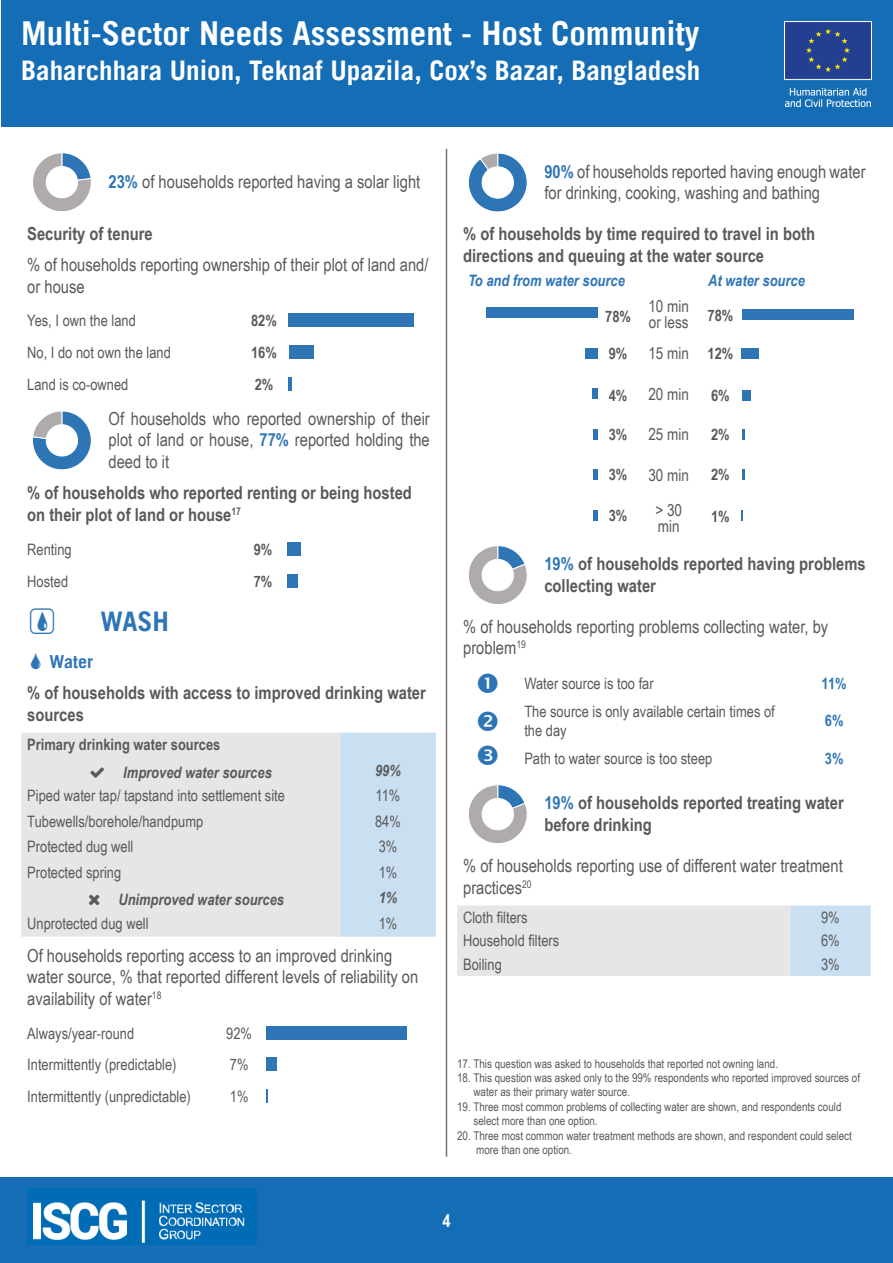
<style>
.page{position:relative;width:893px;height:1263px;background:#fff}
.page>*{position:absolute;margin:0;border:0;box-sizing:border-box;transform-origin:0 0}
.t1{font:203.55px "Chartwell Bars Vertical";color:#2e75b6;scale:.85 1}
.t2{font:191.25px "Chartwell Bars Vertical";letter-spacing:.1em;color:#2e75b6;scale:.76 1}
.t3{font:82.5px "Chartwell Pies";color:#2e75b6}
.t4{font:700 33px "Trade Gothic LT";color:#fff}
.t5{font:700 27px "Trade Gothic LT";color:#fff}
.t6{font:700 27px "Trade Gothic LT";color:#2e75b6}
.t7{font:18px/21.6px "Arial Narrow";color:#5a595b}
.t8{font:700 18px/21.6px "Arial Narrow";color:#5a595b}
.t9{font:700 18px "Trade Gothic LT";color:#2e75b6}
.t10{font:700 18px "Arial Narrow";color:#fff}
.t11{font:16.5px/16.5px "Arial Narrow";color:#5a595b}
.t12{font:15.75px/18.9px "Arial Narrow";color:#5a595b}
.t13{font:700 15.75px "Arial Narrow";color:#5a595b}
.t14{font:italic 700 15.75px "Arial Narrow";color:#5a595b}
.t15{font:italic 700 15.75px "Arial Narrow";color:#2e75b6}
.t16{font:700 15.75px "Arial Narrow";color:#57585a}
.t17{font:700 15.75px "Arial Narrow";color:#2e75b6}
.t18{font:12px "Arial Narrow";color:#5a595b}
.s1{color:#afabab}
.s2{color:#fff}
.s3{font-weight:700;color:#2e75b6}
.s4{color:#2e75b6}
</style>
<div class="page">
<div style="left:1px;top:1px;width:891px;height:126px;background:#146db5"></div>
<div style="left:0;top:1178px;width:893px;height:85px;background:#146db5"></div>
<hr style="left:446px;top:149px;width:1px;height:1008px;background:#747072">
<img style="left:27px;top:1188px;width:229px;height:57px">
<img style="left:784px;top:21px;width:88px;height:85px">
<div style="left:21px;top:733px;width:319px;height:204px;background:#e7e6e6"></div>
<div style="left:340px;top:733px;width:96px;height:204px;background:#cadff2"></div>
<svg style="left:457px;top:905px;width:414px;height:71px"></svg>
<svg style="left:91px;top:767px;width:13px;height:10px"></svg>
<svg style="left:89px;top:895px;width:10px;height:10px"></svg>
<p class="t4" style="left:21px;top:13px;width:680px">Multi-Sector Needs Assessment - Host Community</p>
<p class="t5" style="left:21px;top:54px;width:681px">Baharchhara Union, Teknaf Upazila, Cox’s Bazar, Bangladesh</p>
<p class="t3" style="left:28px;top:132px;width:132px">23<span class="s1">77</span><span class="s2">A</span></p>
<p class="t7" style="left:109px;top:170px;width:313px"><span class="s3">23%</span> of households reported having a solar light</p>
<p class="t8" style="left:27px;top:222px;width:127px">Security of tenure</p>
<p class="t7" style="left:27px;top:253px;width:403px">% of households reporting ownership of their plot of land and/ or house</p>
<p class="t12" style="left:27px;top:311px;width:110px">Yes, I own the land</p>
<p class="t13" style="left:251px;top:309px;width:27px">82%</p>
<p class="t1" style="left:484px;top:305px;width:113px;rotate:90deg">82162</p>
<p class="t12" style="left:27px;top:342px;width:145px">No, I do not own the land</p>
<p class="t13" style="left:251px;top:340px;width:27px">16%</p>
<p class="t12" style="left:27px;top:374px;width:103px">Land is co-owned</p>
<p class="t13" style="left:255px;top:372px;width:20px">2%</p>
<p class="t3" style="left:28px;top:390px;width:131px">77<span class="s1">23</span><span class="s2">A</span></p>
<p class="t7" style="left:109px;top:407px;width:323px;text-align:justify">Of households who reported ownership of their plot of land or house, <span class="s3">77%</span> reported holding the deed to it</p>
<p class="t8" style="left:27px;top:481px;width:386px">% of households who reported renting or being hosted</p>
<p class="t8" style="left:27px;top:503px;width:215px">on their plot of land or house<sup>17</sup></p>
<p class="t12" style="left:27px;top:539px;width:46px">Renting</p>
<p class="t13" style="left:254px;top:537px;width:20px">9%</p>
<p class="t1" style="left:482px;top:533px;width:77px;rotate:90deg">97</p>
<p class="t12" style="left:27px;top:571px;width:42px">Hosted</p>
<p class="t13" style="left:254px;top:569px;width:20px">7%</p>
<p class="t6" style="left:100px;top:605px;width:70px">WASH</p>
<p class="t9" style="left:49px;top:650px;width:45px">Water</p>
<p class="t8" style="left:27px;top:681px;width:400px">% of households with access to improved drinking water sources</p>
<p class="t13" style="left:27px;top:733px;width:195px">Primary drinking water sources</p>
<p class="t14" style="left:123px;top:760px;width:150px">Improved water sources</p>
<p class="t14" style="left:375px;top:758px;width:27px">99%</p>
<p class="t12" style="left:27px;top:785px;width:259px">Piped water tap/ tapstand into settlement site</p>
<p class="t12" style="left:376px;top:785px;width:26px">11%</p>
<p class="t12" style="left:27px;top:811px;width:178px">Tubewells/borehole/handpump</p>
<p class="t12" style="left:375px;top:811px;width:27px">84%</p>
<p class="t12" style="left:27px;top:836px;width:108px">Protected dug well</p>
<p class="t12" style="left:379px;top:836px;width:20px">3%</p>
<p class="t12" style="left:27px;top:862px;width:96px">Protected spring</p>
<p class="t12" style="left:379px;top:862px;width:20px">1%</p>
<p class="t14" style="left:118px;top:888px;width:167px">Unimproved water sources</p>
<p class="t14" style="left:379px;top:886px;width:20px">1%</p>
<p class="t12" style="left:27px;top:913px;width:123px">Unprotected dug well</p>
<p class="t12" style="left:379px;top:913px;width:20px">1%</p>
<p class="t7" style="left:27px;top:944px;width:393px">Of households reporting access to an improved drinking water source, % that reported different levels of reliability on availability of water<sup>18</sup></p>
<p class="t12" style="left:27px;top:1023px;width:108px">Always/year-round</p>
<p class="t12" style="left:226px;top:1023px;width:27px">92%</p>
<p class="t1" style="left:461px;top:1017px;width:113px;rotate:90deg">9271</p>
<p class="t12" style="left:27px;top:1055px;width:151px">Intermittently (predictable)</p>
<p class="t12" style="left:230px;top:1055px;width:20px">7%</p>
<p class="t12" style="left:27px;top:1086px;width:165px">Intermittently (unpredictable)</p>
<p class="t12" style="left:230px;top:1086px;width:20px">1%</p>
<p class="t3" style="left:464px;top:132px;width:119px">90<span class="s1">10</span><span class="s2">A</span></p>
<p class="t7" style="left:544px;top:160px;width:323px"><span class="s3">90%</span> of households reported having enough water for drinking, cooking, washing and bathing</p>
<p class="t8" style="left:463px;top:222px;width:353px">% of households by time required to travel in both directions and queuing at the water source</p>
<p class="t15" style="left:468px;top:269px;width:158px">To and from water source</p>
<p class="t15" style="left:708px;top:268px;width:98px">At water source</p>
<p class="t2" style="left:415px;top:528px;width:302px;rotate:-90deg">3334978</p>
<p class="t16" style="left:605px;top:305px;width:27px">78%</p>
<p class="t11" style="left:648px;top:297px;width:42px">10 min or less</p>
<p class="t16" style="left:707px;top:304px;width:27px">78%</p>
<p class="t2" style="left:925px;top:302px;width:300px;rotate:90deg">78126221</p>
<p class="t16" style="left:609px;top:341px;width:20px">9%</p>
<p class="t11" style="left:648px;top:344px;width:42px">15 min</p>
<p class="t16" style="left:707px;top:341px;width:27px">12%</p>
<p class="t13" style="left:609px;top:383px;width:20px">4%</p>
<p class="t11" style="left:648px;top:385px;width:42px">20 min</p>
<p class="t13" style="left:711px;top:383px;width:20px">6%</p>
<p class="t13" style="left:609px;top:422px;width:20px">3%</p>
<p class="t11" style="left:648px;top:425px;width:42px">25 min</p>
<p class="t13" style="left:711px;top:422px;width:20px">2%</p>
<p class="t13" style="left:609px;top:463px;width:20px">3%</p>
<p class="t11" style="left:648px;top:466px;width:42px">30 min</p>
<p class="t13" style="left:711px;top:463px;width:20px">2%</p>
<p class="t13" style="left:609px;top:503px;width:20px">3%</p>
<p class="t11" style="left:655px;top:501px;width:28px">&gt; 30 min</p>
<p class="t13" style="left:711px;top:505px;width:20px">1%</p>
<p class="t3" style="left:464px;top:524px;width:132px">19<span class="s1">81</span><span class="s2">A</span></p>
<p class="t8" style="left:544px;top:552px;width:323px"><span class="s4">19%</span> of households reported having problems collecting water</p>
<p class="t7" style="left:463px;top:615px;width:367px">% of households reporting problems collecting water, by problem<sup>19</sup></p>
<p class="t12" style="left:524px;top:673px;width:131px">Water source is too far</p>
<p class="t17" style="left:822px;top:671px;width:27px">11%</p>
<p class="t12" style="left:524px;top:701px;width:252px">The source is only available certain times of the day</p>
<p class="t17" style="left:825px;top:709px;width:20px">6%</p>
<p class="t12" style="left:524px;top:748px;width:190px">Path to water source is too steep</p>
<p class="t17" style="left:825px;top:746px;width:20px">3%</p>
<p class="t3" style="left:464px;top:763px;width:132px">19<span class="s1">81</span><span class="s2">A</span></p>
<p class="t8" style="left:544px;top:791px;width:301px"><span class="s4">19%</span> of households reported treating water before drinking</p>
<p class="t7" style="left:463px;top:854px;width:381px">% of households reporting use of different water treatment</p>
<p class="t7" style="left:463px;top:876px;width:70px">practices<sup>20</sup></p>
<p class="t12" style="left:463px;top:907px;width:66px">Cloth filters</p>
<p class="t12" style="left:821px;top:907px;width:20px">9%</p>
<p class="t12" style="left:463px;top:931px;width:98px">Household filters</p>
<p class="t12" style="left:821px;top:931px;width:20px">6%</p>
<p class="t12" style="left:463px;top:954px;width:40px">Boiling</p>
<p class="t12" style="left:821px;top:954px;width:20px">3%</p>
<p class="t18" style="left:457px;top:1054px;width:322px">17. This question was asked to households that reported not owning land.</p>
<p class="t18" style="left:457px;top:1069px;width:404px">18. This question was asked only to the 99% respondents who reported improved sources of</p>
<p class="t18" style="left:474px;top:1083px;width:158px">water as their primary water source.</p>
<p class="t18" style="left:457px;top:1098px;width:386px">19. Three most common problems of collecting water are shown, and respondents could</p>
<p class="t18" style="left:474px;top:1112px;width:126px">select more than one option.</p>
<p class="t18" style="left:457px;top:1126px;width:396px">20. Three most common water treatment methods are shown, and respondent could select</p>
<p class="t18" style="left:476px;top:1141px;width:97px">more than one option.</p>
<p class="t10" style="left:442px;top:1207px;width:10px">4</p>
</div>
